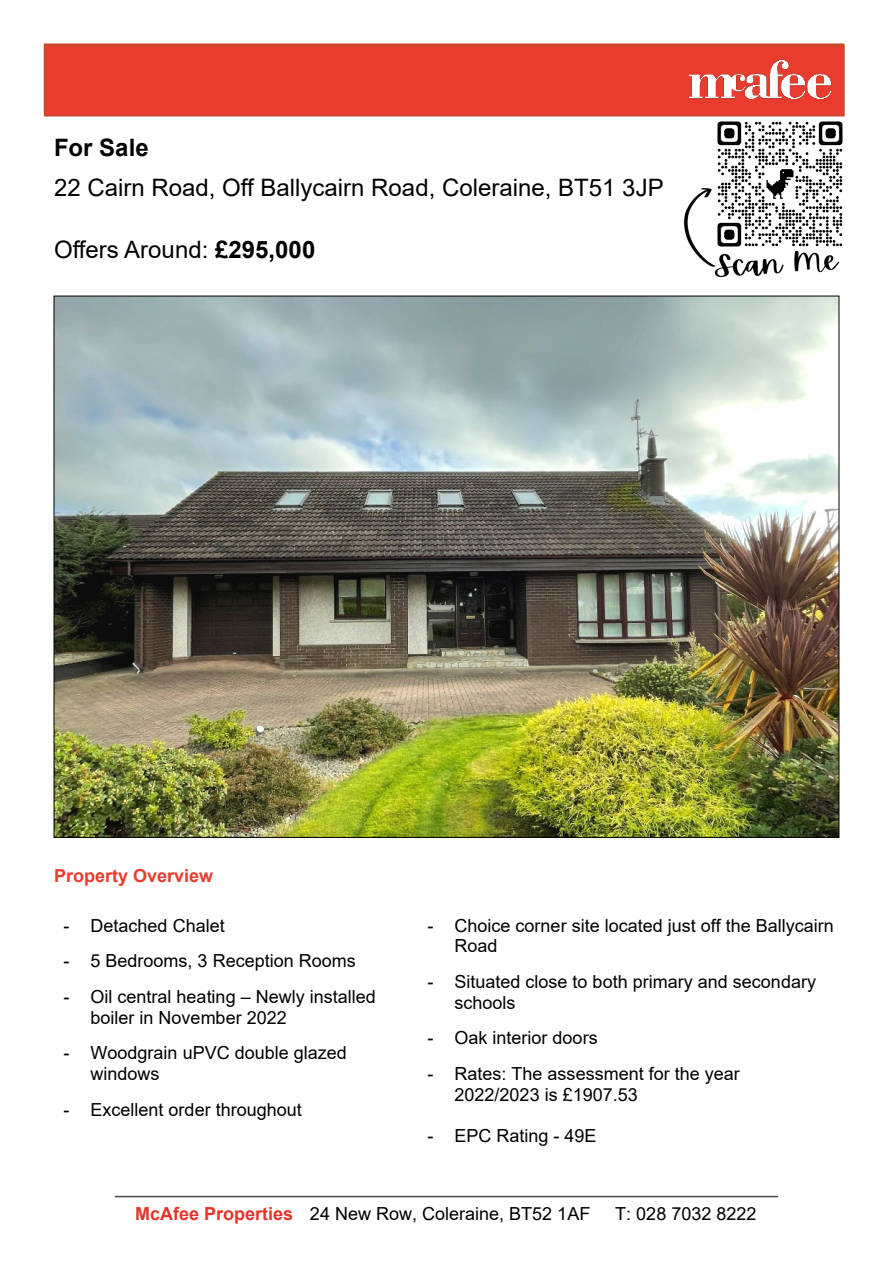
<style>
.page{position:relative;width:893px;height:1263px;background:#fff}
.page>*{position:absolute;margin:0;border:0;box-sizing:border-box;transform-origin:0 0}
.t1{font:24px "Arial";color:#000}
.t2{font:700 24px "Arial";color:#020202}
.t3{font:18px/20.7px "Arial";color:#000}
.t4{font:700 18px "Arial";color:#e83d2e}
.s1{font-weight:700}
.s2{font-weight:700;color:#e5342a}
</style>
<div class="page">
<img style="left:704px;top:116px;width:141px;height:24px">
<hr style="left:115px;top:1196px;width:663px;height:1px;background:#484848">
<svg style="left:44px;top:43px;width:800px;height:2px;background:#d5745c"></svg>
<div style="left:44px;top:45px;width:801px;height:71px;background:#e83d2e;border:2px solid #c84929"></div>
<img style="left:689px;top:61px;width:142px;height:37px">
<img style="left:683px;top:140px;width:160px;height:137px">
<img style="left:56px;top:298px;width:781px;height:537px">
<h1 class="t2" style="left:54px;top:139px;width:96px">For Sale</h1>
<h1 class="t1" style="left:54px;top:179px;width:611px">22 Cairn Road, Off Ballycairn Road, Coleraine, BT51 3JP</h1>
<h1 class="t1" style="left:54px;top:241px;width:263px">Offers Around: <span class="s1">£295,000</span></h1>
<p class="t4" style="left:54px;top:869px;width:161px">Property Overview</p>
<p class="t3" style="left:63px;top:917px;width:163px">- Detached Chalet</p>
<p class="t3" style="left:63px;top:952px;width:294px">- 5 Bedrooms, 3 Reception Rooms</p>
<p class="t3" style="left:90px;top:988px;width:287px;text-indent:-27px">- Oil central heating – Newly installed boiler in November 2022</p>
<p class="t3" style="left:90px;top:1044px;width:258px;text-indent:-27px">- Woodgrain uPVC double glazed windows</p>
<p class="t3" style="left:63px;top:1100px;width:240px">- Excellent order throughout</p>
<p class="t3" style="left:454px;top:917px;width:381px;text-indent:-27px">- Choice corner site located just off the Ballycairn<br>Road</p>
<p class="t3" style="left:454px;top:973px;width:363px;text-indent:-27px">- Situated close to both primary and secondary schools</p>
<p class="t3" style="left:427px;top:1029px;width:172px">- Oak interior doors</p>
<p class="t3" style="left:454px;top:1065px;width:287px;text-indent:-27px">- Rates: The assessment for the year<br>2022/2023 is £1907.53</p>
<p class="t3" style="left:427px;top:1127px;width:171px">- EPC Rating - 49E</p>
<p class="t3" style="left:135px;top:1205px;width:457px"><span class="s2">McAfee Properties</span> 24 New Row, Coleraine, BT52 1AF</p>
<p class="t3" style="left:615px;top:1205px;width:143px">T: 028 7032 8222</p>
</div>
